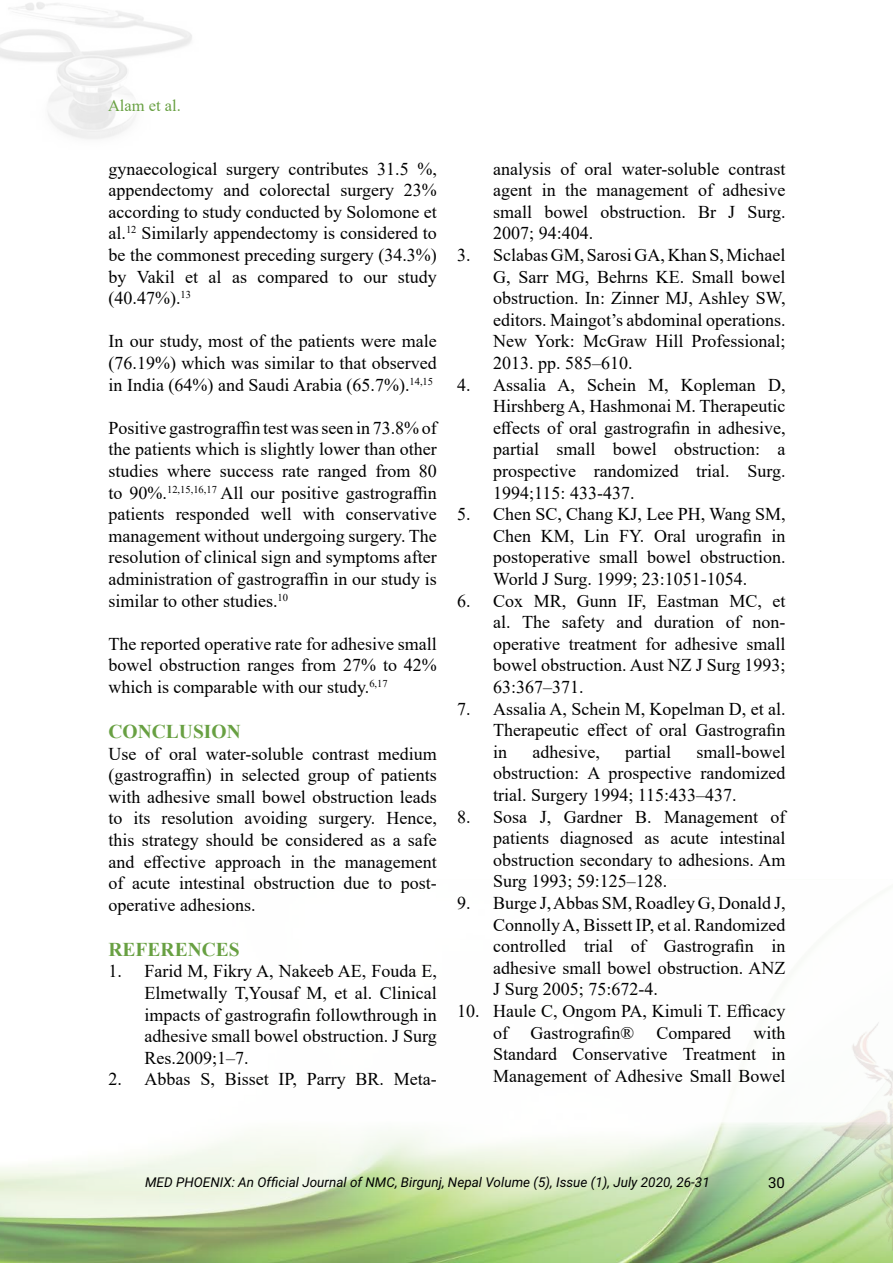
<style>
.page{position:relative;width:893px;height:1263px;background:#fff}
.page>*{position:absolute;margin:0;border:0;box-sizing:border-box;transform-origin:0 0}
.t1{font:700 19.5px "Times New Roman";color:#68a042}
.t2{font:18px/21.6px "Times New Roman";color:#000;text-align:justify}
.t3{font:16.5px "Times New Roman";color:#68a042}
.t4{font:15px "Roboto";color:#000}
.t5{font:italic 13.5px "Roboto";color:#000}
</style>
<div class="page">
<img style="left:0;top:1122px;width:893px;height:141px">
<img style="left:818px;top:1022px;width:75px;height:231px">
<p class="t3" style="left:108px;top:94px;width:74px">Alam et al.</p>
<p class="t2" style="left:109px;top:157px;width:330px">gynaecological surgery contributes 31.5 %, appendectomy and colorectal surgery 23% according to study conducted by Solomone et al.<sup>12</sup> Similarly appendectomy is considered to be the commonest preceding surgery (34.3%) by Vakil et al as compared to our study (40.47%).<sup>13</sup></p>
<p class="t2" style="left:109px;top:330px;width:330px">In our study, most of the patients were male (76.19%) which was similar to that observed in India (64%) and Saudi Arabia (65.7%).<sup>14,15</sup></p>
<p class="t2" style="left:109px;top:416px;width:330px">Positive gastrograffin test was seen in 73.8% of the patients which is slightly lower than other studies where success rate ranged from 80 to 90%.<sup>12,15,16,17</sup> All our positive gastrograffin patients responded well with conservative management without undergoing surgery. The resolution of clinical sign and symptoms after administration of gastrograffin in our study is similar to other studies.<sup>10</sup></p>
<p class="t2" style="left:109px;top:632px;width:330px">The reported operative rate for adhesive small bowel obstruction ranges from 27% to 42% which is comparable with our study.<sup>6,17</sup></p>
<p class="t1" style="left:109px;top:717px;width:134px">CONCLUSION</p>
<p class="t2" style="left:109px;top:742px;width:330px">Use of oral water-soluble contrast medium (gastrograffin) in selected group of patients with adhesive small bowel obstruction leads to its resolution avoiding surgery. Hence, this strategy should be considered as a safe and effective approach in the management of acute intestinal obstruction due to post&shy;operative adhesions.</p>
<p class="t1" style="left:109px;top:935px;width:133px">REFERENCES</p>
<p class="t2" style="left:145px;top:960px;width:294px;text-indent:-36px">1. Farid M, Fikry A, Nakeeb AE, Fouda E, Elmetwally T,Yousaf M, et al. Clinical impacts of gastrografin followthrough in adhesive small bowel obstruction. J Surg Res.2009;1–7.</p>
<p class="t2" style="left:109px;top:1068px;width:330px">2. Abbas S, Bisset IP, Parry BR. Meta-</p>
<p class="t2" style="left:493px;top:157px;width:294px">analysis of oral water-soluble contrast agent in the management of adhesive small bowel obstruction. Br J Surg.<br>2007; 94:404.</p>
<p class="t2" style="left:493px;top:243px;width:294px;text-indent:-36px">3. Sclabas GM, Sarosi GA, Khan S, Michael G, Sarr MG, Behrns KE. Small bowel obstruction. In: Zinner MJ, Ashley SW, editors. Maingot’s abdominal operations.<br>New York: McGraw Hill Professional; 2013. pp. 585–610.</p>
<p class="t2" style="left:493px;top:373px;width:294px;text-indent:-36px">4. Assalia A, Schein M, Kopleman D, Hirshberg A, Hashmonai M. Therapeutic effects of oral gastrografin in adhesive, partial small bowel obstruction: a prospective randomized trial. Surg.<br>1994;115: 433-437.</p>
<p class="t2" style="left:493px;top:503px;width:294px;text-indent:-36px">5. Chen SC, Chang KJ, Lee PH, Wang SM, Chen KM, Lin FY. Oral urografin in postoperative small bowel obstruction.<br>World J Surg. 1999; 23:1051-1054.</p>
<p class="t2" style="left:493px;top:589px;width:294px;text-indent:-36px">6. Cox MR, Gunn IF, Eastman MC, et al. The safety and duration of non&shy;operative treatment for adhesive small bowel obstruction. Aust NZ J Surg 1993; 63:367–371.</p>
<p class="t2" style="left:493px;top:697px;width:294px;text-indent:-36px">7. Assalia A, Schein M, Kopelman D, et al.<br>Therapeutic effect of oral Gastrografin in</p>
<p class="t2" style="left:493px;top:740px;width:294px;text-indent:203px">small-bowel obstruction: A prospective randomized trial. Surgery 1994; 115:433–437.</p>
<p class="t2" style="left:493px;top:805px;width:294px;text-indent:-36px">8. Sosa J, Gardner B. Management of patients diagnosed as acute intestinal obstruction secondary to adhesions. Am Surg 1993; 59:125–128.</p>
<p class="t2" style="left:493px;top:891px;width:294px;text-indent:-36px">9. Burge J, Abbas SM, Roadley G, Donald J, Connolly A, Bissett IP, et al. Randomized controlled trial of Gastrografin in adhesive small bowel obstruction. ANZ J Surg 2005; 75:672-4.</p>
<p class="t2" style="left:493px;top:999px;width:294px;text-indent:-36px">10. Haule C, Ongom PA, Kimuli T. Efficacy of Gastrografin® Compared with Standard Conservative Treatment in Management of Adhesive Small Bowel</p>
<p class="t2" style="left:532px;top:740px;width:69px">adhesive,</p>
<p class="t2" style="left:625px;top:740px;width:47px">partial</p>
<p class="t5" style="left:145px;top:1172px;width:566px">MED PHOENIX: An Official Journal of NMC, Birgunj, Nepal Volume (5), Issue (1), July 2020, 26-31</p>
<p class="t4" style="left:768px;top:1172px;width:18px">30</p>
</div>
